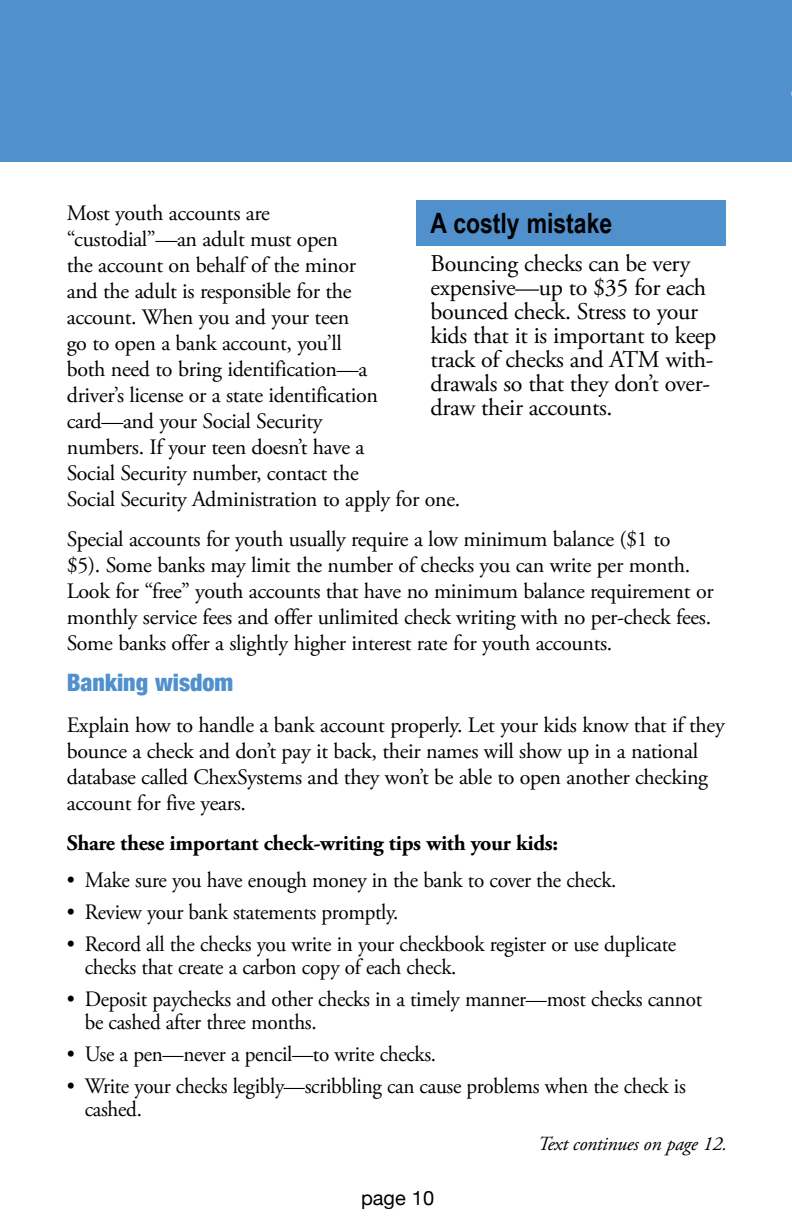
<style>
.page{position:relative;width:792px;height:1224px;background:#fff}
.page>*{position:absolute;margin:0;border:0;box-sizing:border-box;transform-origin:0 0}
.t1{font:700 28px "Arial Narrow";color:#000}
.t2{font:24px/24px "Adobe Garamond Pro";letter-spacing:-.015em;color:#000}
.t3{font:900 condensed 24px "Helvetica Neue";color:#5091cd}
.t4{font:22px/26px "Adobe Garamond Pro";letter-spacing:-.015em;color:#000}
.t5{font:22px/23px "Adobe Garamond Pro";letter-spacing:-.015em;color:#000;scale:.96 1}
.t6{font:700 22px "Adobe Garamond Pro";letter-spacing:-.015em;color:#000}
.t7{font:italic 20px "Adobe Garamond Pro";letter-spacing:-.015em;color:#000}
.t8{font:20px "Helvetica Neue";color:#000}
</style>
<div class="page">
<div style="left:0;top:0;width:792px;height:162px;background:#5091cd"></div>
<div style="left:416px;top:200px;width:310px;height:46px;background:#5091cd"></div>
<p class="t4" style="left:67px;top:201px;width:395px">Most youth accounts are<br>“custodial”—an adult must open<br>the account on behalf of the minor<br>and the adult is responsible for the<br>account. When you and your teen<br>go to open a bank account, you’ll<br>both need to bring identification—a<br>driver’s license or a state identification card—and your Social Security<br>numbers. If your teen doesn’t have a<br>Social Security number, contact the<br>Social Security Administration to apply for one.</p>
<p class="t4" style="left:67px;top:527px;width:648px">Special accounts for youth usually require a low minimum balance ($1 to<br>$5). Some banks may limit the number of checks you can write per month.<br>Look for “free” youth accounts that have no minimum balance requirement or monthly service fees and offer unlimited check writing with no per-check fees.<br>Some banks offer a slightly higher interest rate for youth accounts.</p>
<p class="t3" style="left:67px;top:668px;width:168px">Banking wisdom</p>
<p class="t4" style="left:67px;top:712px;width:659px">Explain how to handle a bank account properly. Let your kids know that if they bounce a check and don’t pay it back, their names will show up in a national database called ChexSystems and they won’t be able to open another checking account for five years.</p>
<p class="t6" style="left:67px;top:830px;width:493px">Share these important check-writing tips with your kids:</p>
<p class="t5" style="left:67px;top:870px;width:574px">• Make sure you have enough money in the bank to cover the check.</p>
<p class="t5" style="left:67px;top:902px;width:347px">• Review your bank statements promptly.</p>
<p class="t5" style="left:85px;top:934px;width:618px;text-indent:-18px">• Record all the checks you write in your checkbook register or use duplicate checks that create a carbon copy of each check.</p>
<p class="t5" style="left:85px;top:989px;width:645px;text-indent:-18px">• Deposit paychecks and other checks in a timely manner—most checks cannot be cashed after three months.</p>
<p class="t5" style="left:67px;top:1044px;width:386px">• Use a pen—never a pencil—to write checks.</p>
<p class="t5" style="left:85px;top:1076px;width:628px;text-indent:-18px">• Write your checks legibly—scribbling can cause problems when the check is cashed.</p>
<p class="t1" style="left:431px;top:202px;width:183px">A costly mistake</p>
<p class="t2" style="left:431px;top:252px;width:287px">Bouncing checks can be very expensive—up to $35 for each bounced check. Stress to your kids that it is important to keep track of checks and ATM with&shy;drawals so that they don’t over&shy;draw their accounts.</p>
<p class="t8" style="left:361px;top:1186px;width:75px">page 10</p>
<p class="t7" style="left:538px;top:1132px;width:191px">Text continues on page 12.</p>
</div>
